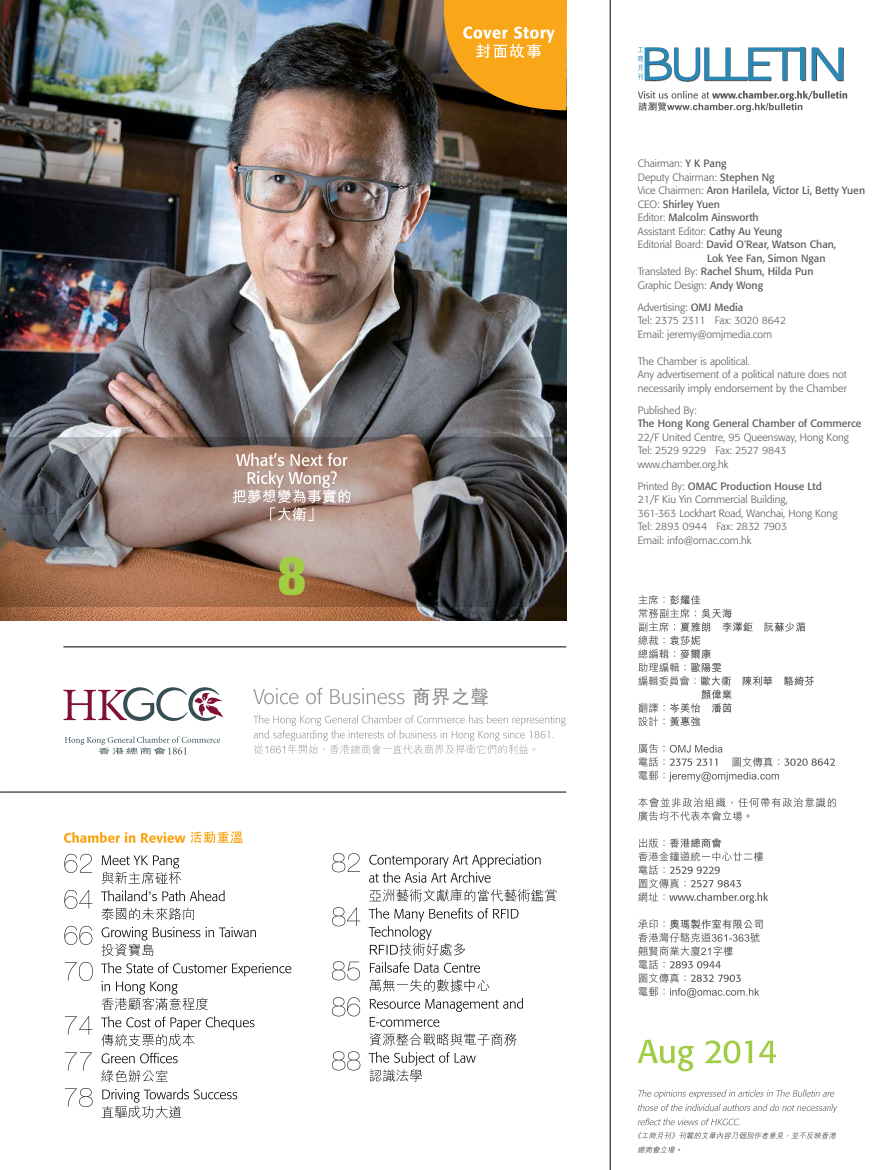
<style>
.page{position:relative;width:893px;height:1170px;background:#fff}
.page>*{position:absolute;margin:0;border:0;box-sizing:border-box;transform-origin:0 0}
.t1{font:300 10.5px/13.5px "Formata";color:#58585b}
.t2{font:10.5px "Formata";color:#58585b}
.t3{font:300 10.5px "Formata";letter-spacing:-.02em;color:#58585b}
.s1{font-weight:400}
.s2{font-weight:300}
.s3{font-family:"Helvetica"}
</style>
<div class="page">
<img style="left:0;top:0;width:566px;height:621px">
<svg style="left:0;top:437px;width:567px;height:170px;background:#7b675f"></svg>
<svg style="left:65px;top:736px;width:155px;height:18px"></svg>
<svg style="left:63px;top:687px;width:160px;height:34px"></svg>
<svg style="left:253px;top:715px;width:313px;height:39px"></svg>
<svg style="left:253px;top:687px;width:235px;height:18px"></svg>
<svg style="left:279px;top:556px;width:26px;height:39px"></svg>
<svg style="left:233px;top:452px;width:117px;height:69px;background:#bca39a"></svg>
<svg style="left:637px;top:1146px;width:43px;height:7px"></svg>
<svg style="left:638px;top:1132px;width:198px;height:6px"></svg>
<svg style="left:638px;top:1089px;width:199px;height:36px"></svg>
<svg style="left:638px;top:91px;width:209px;height:21px"></svg>
<svg style="left:638px;top:919px;width:125px;height:78px"></svg>
<svg style="left:638px;top:838px;width:130px;height:65px"></svg>
<svg style="left:638px;top:797px;width:198px;height:24px"></svg>
<svg style="left:638px;top:743px;width:197px;height:38px"></svg>
<svg style="left:638px;top:595px;width:176px;height:131px"></svg>
<svg style="left:638px;top:1039px;width:138px;height:32px"></svg>
<hr style="left:0;top:791px;width:566px;height:1px;background:#000">
<hr style="left:63px;top:646px;width:503px;height:1px;background:#000">
<hr style="left:610px;top:0;width:1px;height:1169px;background:#000">
<svg style="left:444px;top:0;width:123px;height:110px;background:#d69427"></svg>
<div style="left:645px;top:47px;width:199px;height:35px;background:#000;opacity:.75"></div>
<svg style="left:638px;top:47px;width:162px;height:34px"></svg>
<hr style="left:801px;top:48px;width:4px;height:32px;background:#2b88b5">
<svg style="left:812px;top:47px;width:31px;height:33px"></svg>
<svg style="left:65px;top:1052px;width:172px;height:66px"></svg>
<svg style="left:65px;top:1016px;width:189px;height:30px"></svg>
<svg style="left:64px;top:853px;width:227px;height:157px"></svg>
<svg style="left:64px;top:831px;width:179px;height:12px"></svg>
<svg style="left:332px;top:1051px;width:144px;height:30px"></svg>
<svg style="left:370px;top:1033px;width:147px;height:12px"></svg>
<svg style="left:332px;top:997px;width:191px;height:29px"></svg>
<svg style="left:332px;top:961px;width:157px;height:30px"></svg>
<svg style="left:332px;top:907px;width:186px;height:48px"></svg>
<svg style="left:369px;top:889px;width:187px;height:12px"></svg>
<svg style="left:332px;top:853px;width:209px;height:29px"></svg>
<p class="t1" style="left:638px;top:157px;width:90px">Chairman: <span class="s1">Y K Pang</span></p>
<p class="t1" style="left:638px;top:170px;width:138px">Deputy Chairman: <span class="s1">Stephen Ng</span></p>
<p class="t2" style="left:638px;top:184px;width:229px"><span class="s2">Vice Chairmen:</span> Aron Harilela, Victor Li, Betty Yuen</p>
<p class="t2" style="left:638px;top:198px;width:84px"><span class="s2">CEO:</span> Shirley Yuen</p>
<p class="t2" style="left:638px;top:211px;width:122px"><span class="s2">Editor:</span> Malcolm Ainsworth</p>
<p class="t1" style="left:638px;top:224px;width:146px">Assistant Editor: <span class="s1">Cathy Au Yeung</span></p>
<p class="t2" style="left:638px;top:238px;width:200px"><span class="s2">Editorial Board:</span> David O<span class="s3">’</span>Rear, Watson Chan,</p>
<p class="t2" style="left:707px;top:252px;width:120px">Lok Yee Fan, Simon Ngan</p>
<p class="t2" style="left:638px;top:265px;width:177px"><span class="s2">Translated By:</span> Rachel Shum, Hilda Pun</p>
<p class="t1" style="left:638px;top:278px;width:127px">Graphic Design: <span class="s1">Andy Wong</span></p>
<p class="t1" style="left:638px;top:300px;width:107px">Advertising: <span class="s1">OMJ Media</span></p>
<p class="t3" style="left:638px;top:314px;width:150px">Tel: 2375 2311 Fax: 3020 8642</p>
<p class="t1" style="left:638px;top:327px;width:136px">Email: jeremy@omjmedia.com</p>
<p class="t1" style="left:638px;top:354px;width:114px">The Chamber is apolitical.</p>
<p class="t1" style="left:638px;top:368px;width:210px">Any advertisement of a political nature does not necessarily imply endorsement by the Chamber</p>
<p class="t1" style="left:638px;top:403px;width:61px">Published By:</p>
<p class="t2" style="left:638px;top:417px;width:225px">The Hong Kong General Chamber of Commerce</p>
<p class="t1" style="left:638px;top:430px;width:212px">22/F United Centre, 95 Queensway, Hong Kong</p>
<p class="t3" style="left:638px;top:444px;width:150px">Tel: 2529 9229 Fax: 2527 9843</p>
<p class="t1" style="left:638px;top:457px;width:92px">www.chamber.org.hk</p>
<p class="t2" style="left:638px;top:480px;width:186px"><span class="s2">Printed By:</span> OMAC Production House Ltd</p>
<p class="t1" style="left:638px;top:493px;width:151px">21/F Kiu Yin Commercial Building,</p>
<p class="t1" style="left:638px;top:506px;width:201px">361-363 Lockhart Road, Wanchai, Hong Kong</p>
<p class="t1" style="left:638px;top:520px;width:151px">Tel: 2893 0944 Fax: 2832 7903</p>
<p class="t1" style="left:638px;top:533px;width:115px">Email: info@omac.com.hk</p>
</div>
